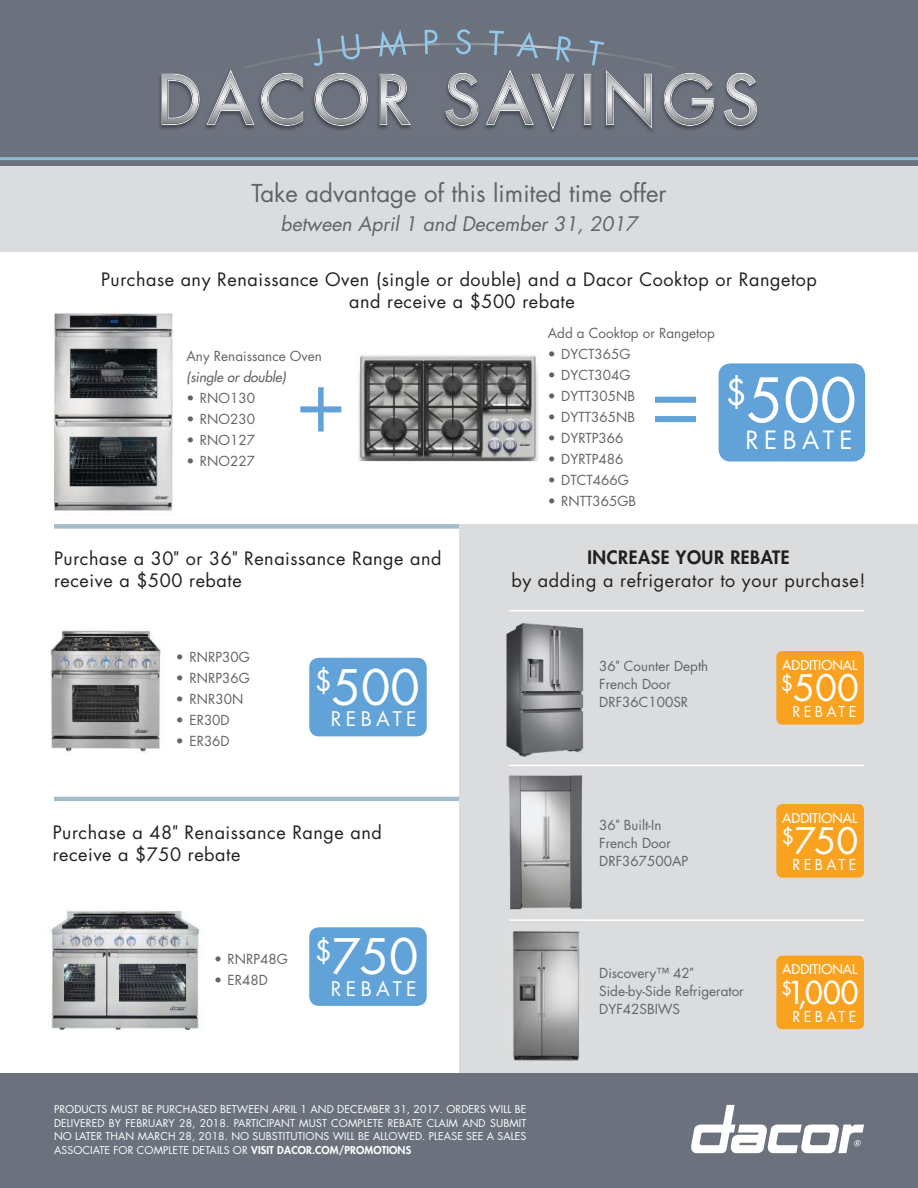
<style>
.page{position:relative;width:918px;height:1188px;background:#fff}
.page>*{position:absolute;margin:0;border:0;box-sizing:border-box;transform-origin:0 0}
.t1{font:90.3px "Century Gothic";color:#61a2d8;scale:.92 1}
.t2{font:59.55px "Futura Std";color:#fff}
.t3{font:47.7px "Futura Std";color:#fff}
.t4{font:35.55px "Futura Std";color:#fff}
.t5{font:500 30.6px "Futura Std";color:#fff}
.t6{font:24.45px "Futura Std";letter-spacing:.22em;color:#fff}
.t7{font:24px "Futura Std";color:#626366}
.t8{font:19.65px "Futura Std";letter-spacing:.22em;color:#fff}
.t9{font:italic 19.5px "Futura Std";color:#626366}
.t10{font:18px/22.5px "Futura Std";letter-spacing:.03em;color:#221f1f}
.t11{font:800 18px "Futura Std";letter-spacing:.03em;color:#221f1f}
.t12{font:14.7px "Futura Std";letter-spacing:.22em;color:#fff}
.t13{font:13.5px/18px "Futura Std";color:#626366}
.t14{font:italic 500 13.5px "Futura Std";color:#626366}
.t15{font:500 13.2px "Futura Std";color:#fff}
.t16{font:10.5px/13.5px "Futura Std";letter-spacing:.01em;color:#fff;text-align:justify}
.s1{font-family:"Roboto Condensed"}
.s2{font-weight:800}
</style>
<div class="page">
<div style="left:0;top:166px;width:918px;height:86px;background:#dbdcde"></div>
<div style="left:459px;top:524px;width:459px;height:555px;background:#dbdcde"></div>
<div style="left:0;top:0;width:918px;height:166px;background:#6b727e"></div>
<div style="left:0;top:1074px;width:918px;height:114px;background:#6b727e"></div>
<hr style="left:0;top:157px;width:918px;height:3px;background:#8fbad3">
<svg style="left:691px;top:1105px;width:173px;height:48px"></svg>
<img style="left:53px;top:313px;width:120px;height:198px">
<div style="left:719px;top:363px;width:146px;height:99px;background:#61a2d8;border-radius:12px"></div>
<div style="left:54px;top:524px;width:405px;height:5px;background:#a4bdca"></div>
<hr style="left:54px;top:797px;width:405px;height:4px;background:#a4bdca">
<div style="left:309px;top:658px;width:118px;height:78px;background:#61a2d8;border-radius:10px"></div>
<div style="left:776px;top:651px;width:88px;height:74px;background:#f9a21f;border-radius:6px"></div>
<div style="left:776px;top:804px;width:88px;height:74px;background:#f9a21f;border-radius:6px"></div>
<div style="left:776px;top:956px;width:88px;height:73px;background:#f9a21f;border-radius:6px"></div>
<img style="left:50px;top:630px;width:111px;height:122px">
<div style="left:309px;top:927px;width:118px;height:79px;background:#61a2d8;border-radius:10px"></div>
<img style="left:51px;top:911px;width:151px;height:120px">
<img style="left:506px;top:622px;width:78px;height:135px">
<img style="left:358px;top:355px;width:180px;height:107px">
<img style="left:512px;top:930px;width:68px;height:131px">
<hr style="left:509px;top:765px;width:355px;height:1px;background:#fff">
<hr style="left:509px;top:610px;width:355px;height:1px;background:#fff">
<hr style="left:509px;top:919px;width:355px;height:2px;background:#fff">
<img style="left:508px;top:775px;width:75px;height:138px">
<img style="left:243px;top:43px;width:432px;height:25px">
<svg style="left:314px;top:39px;width:9px;height:27px"></svg>
<svg style="left:341px;top:34px;width:19px;height:26px"></svg>
<svg style="left:379px;top:30px;width:27px;height:27px"></svg>
<svg style="left:425px;top:30px;width:13px;height:24px"></svg>
<svg style="left:456px;top:29px;width:15px;height:25px"></svg>
<svg style="left:489px;top:30px;width:15px;height:25px"></svg>
<svg style="left:516px;top:32px;width:22px;height:26px"></svg>
<svg style="left:556px;top:36px;width:15px;height:26px"></svg>
<svg style="left:589px;top:40px;width:15px;height:25px"></svg>
<img style="left:159px;top:73px;width:592px;height:60px">
<img style="left:161px;top:73px;width:39px;height:52px">
<img style="left:206px;top:70px;width:49px;height:55px">
<img style="left:261px;top:73px;width:42px;height:53px">
<img style="left:314px;top:73px;width:54px;height:53px">
<img style="left:379px;top:74px;width:33px;height:51px">
<img style="left:445px;top:73px;width:34px;height:53px">
<img style="left:485px;top:70px;width:49px;height:55px">
<img style="left:531px;top:74px;width:44px;height:56px">
<img style="left:584px;top:74px;width:8px;height:51px">
<img style="left:606px;top:70px;width:46px;height:59px">
<img style="left:663px;top:73px;width:52px;height:53px">
<img style="left:724px;top:123px;width:30px;height:3px">
<img style="left:724px;top:73px;width:33px;height:50px">
<h3 class="t7" style="left:251px;top:181px;width:417px">Take advantage of this limited time offer</h3>
<h3 class="t9" style="left:281px;top:215px;width:358px">between April 1 and December 31, 2017</h3>
<h3 class="t10" style="left:101px;top:269px;width:717px;text-align:center">Purchase any Renaissance Oven (single or double) and a Dacor Cooktop or Rangetop and receive a $500 rebate</h3>
<p class="t13" style="left:548px;top:325px;width:169px">Add a Cooktop or Rangetop</p>
<p class="t13" style="left:548px;top:345px;width:84px">• DYCT365G</p>
<p class="t13" style="left:548px;top:366px;width:84px">• DYCT304G</p>
<p class="t13" style="left:548px;top:387px;width:89px">• DYTT305NB</p>
<p class="t13" style="left:548px;top:408px;width:89px">• DYTT365NB</p>
<p class="t13" style="left:548px;top:429px;width:77px">• DYRTP366</p>
<p class="t13" style="left:548px;top:450px;width:77px">• DYRTP486</p>
<p class="t13" style="left:548px;top:471px;width:83px">• DTCT466G</p>
<p class="t13" style="left:548px;top:492px;width:90px">• RNTT365GB</p>
<p class="t13" style="left:186px;top:348px;width:137px">Any Renaissance Oven</p>
<p class="t14" style="left:186px;top:371px;width:101px">(single or double)</p>
<p class="t13" style="left:186px;top:389px;width:70px">• RNO130</p>
<p class="t13" style="left:186px;top:410px;width:70px">• RNO230</p>
<p class="t13" style="left:186px;top:431px;width:70px">• RNO127</p>
<p class="t13" style="left:186px;top:452px;width:70px">• RNO227</p>
<h1 class="t1" style="left:296px;top:358px;width:56px">+</h1>
<h1 class="t1" style="left:650px;top:358px;width:56px">=</h1>
<h2 class="t2" style="left:725px;top:371px;width:133px"><sup>$</sup>500</h2>
<h3 class="t6" style="left:746px;top:428px;width:109px">REBATE</h3>
<h3 class="t10" style="left:54px;top:548px;width:389px">Purchase a 30<span class="s1">″</span> or 36<span class="s1">″</span> Renaissance Range and receive a $500 rebate</h3>
<p class="t13" style="left:176px;top:648px;width:75px">• RNRP30G</p>
<p class="t13" style="left:176px;top:669px;width:75px">• RNRP36G</p>
<p class="t13" style="left:176px;top:690px;width:69px">• RNR30N</p>
<p class="t13" style="left:176px;top:711px;width:55px">• ER30D</p>
<p class="t13" style="left:176px;top:732px;width:55px">• ER36D</p>
<h3 class="t3" style="left:315px;top:664px;width:107px"><sup>$</sup>500</h3>
<h3 class="t8" style="left:331px;top:709px;width:87px">REBATE</h3>
<h3 class="t10" style="left:53px;top:822px;width:331px">Purchase a 48<span class="s1">″</span> Renaissance Range and receive a $750 rebate</h3>
<p class="t13" style="left:214px;top:950px;width:75px">• RNRP48G</p>
<p class="t13" style="left:214px;top:971px;width:55px">• ER48D</p>
<h3 class="t3" style="left:315px;top:933px;width:105px"><sup>$</sup>750</h3>
<h3 class="t8" style="left:331px;top:979px;width:87px">REBATE</h3>
<h3 class="t11" style="left:588px;top:550px;width:203px">INCREASE YOUR REBATE</h3>
<h3 class="t10" style="left:511px;top:570px;width:356px">by adding a refrigerator to your purchase!</h3>
<p class="t13" style="left:599px;top:658px;width:111px">36<span class="s1">″</span> Counter Depth<br>French Door<br>DRF36C100SR</p>
<p class="t13" style="left:599px;top:817px;width:91px">36<span class="s1">″</span> Built-In<br>French Door<br>DRF367500AP</p>
<p class="t13" style="left:599px;top:965px;width:146px">Discovery™ 42<span class="s1">″<br></span>Side-by-Side Refrigerator<br>DYF42SBIWS</p>
<p class="t15" style="left:782px;top:658px;width:76px">ADDITIONAL</p>
<h3 class="t4" style="left:780px;top:670px;width:80px"><sup>$</sup>500</h3>
<p class="t12" style="left:793px;top:704px;width:65px">REBATE</p>
<p class="t15" style="left:782px;top:811px;width:76px">ADDITIONAL</p>
<h3 class="t4" style="left:782px;top:823px;width:78px"><sup>$</sup>750</h3>
<p class="t12" style="left:793px;top:857px;width:65px">REBATE</p>
<p class="t15" style="left:782px;top:963px;width:76px">ADDITIONAL</p>
<h3 class="t5" style="left:782px;top:978px;width:78px"><sup>$</sup>1,000</h3>
<p class="t12" style="left:793px;top:1009px;width:65px">REBATE</p>
<p class="t16" style="left:54px;top:1103px;width:474px">PRODUCTS MUST BE PURCHASED BETWEEN APRIL 1 AND DECEMBER 31, 2017. ORDERS WILL BE DELIVERED BY FEBRUARY 28, 2018. PARTICIPANT MUST COMPLETE REBATE CLAIM AND SUBMIT NO LATER THAN MARCH 28, 2018. NO SUBSTITUTIONS WILL BE ALLOWED. PLEASE SEE A SALES ASSOCIATE FOR COMPLETE DETAILS OR <span class="s2">VISIT DACOR.COM/PROMOTIONS</span></p>
</div>
